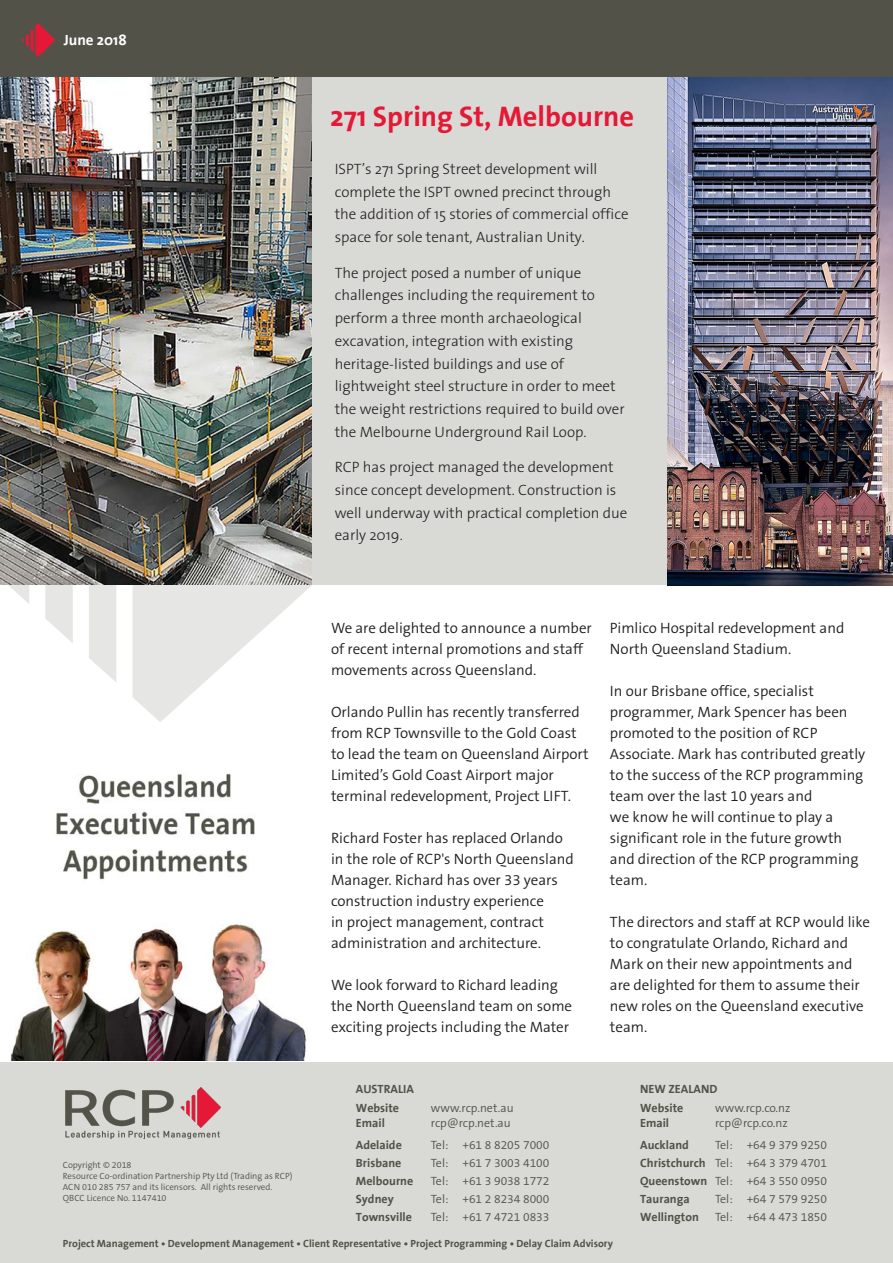
<style>
.page{position:relative;width:893px;height:1263px;background:#fff}
.page>*{position:absolute;margin:0;border:0;box-sizing:border-box;transform-origin:0 0}
.Heading{font:700 28.5px "The Sans";color:#e51836}
.Heading-2{font:300 15px/21px "The Sans B4";color:#231f20}
.Body_Copy{font:300 15px/22.8px "The Sans";color:#231f20}
.Paragraph_-_Normal{font:700 15px "The Sans";color:#fff}
.t1{font:300 12px "The Sans B4";color:#535249}
.t2{font:700 12px "The Sans";color:#535249}
.t3{font:700 10.5px "The Sans";color:#535249}
.Sub_Heading{font:300 9px "The Sans B4";color:#535249}
.s1{font-family:"The Sans";font-weight:700}
</style>
<div class="page">
<svg style="left:89px;top:585px;width:27px;height:97px;background:#e9e9e7"></svg>
<svg style="left:45px;top:585px;width:28px;height:58px"></svg>
<svg style="left:8px;top:585px;width:21px;height:19px"></svg>
<svg style="left:132px;top:585px;width:180px;height:137px;fill:#e6e6e4"></svg>
<div style="left:0;top:77px;width:893px;height:508px;background:#d9d9d5"></div>
<img style="left:668px;top:77px;width:225px;height:508px">
<img style="left:56px;top:773px;width:199px;height:107px">
<img style="left:0;top:77px;width:311px;height:508px">
<img style="left:10px;top:924px;width:297px;height:137px">
<div style="left:0;top:0;width:893px;height:77px;background:#535249"></div>
<svg style="left:21px;top:23px;width:34px;height:34px"></svg>
<div style="left:0;top:1062px;width:893px;height:201px;background:#d9d9d5"></div>
<img style="left:65px;top:1087px;width:156px;height:52px">
<p class="Paragraph_-_Normal" style="left:64px;top:27px;width:64px">June 2018</p>
<p class="Sub_Heading" style="left:63px;top:1160px;width:70px">Copyright © 2018</p>
<p class="Sub_Heading" style="left:63px;top:1171px;width:231px">Resource Co-ordination Partnership Pty Ltd (Trading as RCP)</p>
<p class="Sub_Heading" style="left:63px;top:1182px;width:211px">ACN 010 285 757 and its licensors. All rights reserved.</p>
<p class="Sub_Heading" style="left:63px;top:1193px;width:105px">QBCC Licence No. 1147410</p>
<p class="Heading" style="left:330px;top:92px;width:305px">271 Spring St, Melbourne</p>
<p class="Body_Copy" style="left:335px;top:157px;width:295px">ISPT’s 271 Spring Street development will complete the ISPT owned precinct through the addition of 15 stories of commercial office space for sole tenant, Australian Unity.</p>
<p class="Body_Copy" style="left:335px;top:261px;width:292px">The project posed a number of unique challenges including the requirement to perform a three month archaeological excavation, integration with existing heritage-listed buildings and use of lightweight steel structure in order to meet the weight restrictions required to build over the Melbourne Underground Rail Loop.</p>
<p class="Body_Copy" style="left:335px;top:455px;width:294px">RCP has project managed the development since concept development. Construction is well underway with practical completion due early 2019.</p>
<p class="Heading-2" style="left:331px;top:618px;width:262px">We are delighted to announce a number of recent internal promotions and staff movements across Queensland.</p>
<p class="Heading-2" style="left:331px;top:702px;width:259px">Orlando Pullin has recently transferred from RCP Townsville to the Gold Coast to lead the team on Queensland Airport Limited’s Gold Coast Airport major terminal redevelopment, Project LIFT.</p>
<p class="Heading-2" style="left:331px;top:828px;width:244px">Richard Foster has replaced Orlando in the role of RCP's North Queensland Manager. Richard has over 33 years construction industry experience<br>in project management, contract administration and architecture.</p>
<p class="Heading-2" style="left:331px;top:975px;width:243px">We look forward to Richard leading the North Queensland team on some exciting projects including the Mater</p>
<p class="Heading-2" style="left:610px;top:618px;width:236px">Pimlico Hospital redevelopment and<br>North Queensland Stadium.</p>
<p class="Heading-2" style="left:610px;top:681px;width:257px">In our Brisbane office, specialist programmer, Mark Spencer has been promoted to the position of RCP<br>Associate. Mark has contributed greatly to the success of the RCP programming team over the last 10 years and<br>we know he will continue to play a significant role in the future growth and direction of the RCP programming team.</p>
<p class="Heading-2" style="left:610px;top:912px;width:262px">The directors and staff at RCP would like to congratulate Orlando, Richard and<br>Mark on their new appointments and are delighted for them to assume their new roles on the Queensland executive team.</p>
<p class="t2" style="left:356px;top:1079px;width:60px">AUSTRALIA</p>
<p class="t2" style="left:356px;top:1098px;width:45px">Website</p>
<p class="t1" style="left:431px;top:1102px;width:84px">www.rcp.net.au</p>
<p class="t2" style="left:356px;top:1113px;width:30px">Email</p>
<p class="t1" style="left:431px;top:1116px;width:81px">rcp@rcp.net.au</p>
<p class="t2" style="left:356px;top:1135px;width:47px">Adelaide</p>
<p class="t1" style="left:431px;top:1139px;width:120px">Tel: +61 8 8205 7000</p>
<p class="t2" style="left:356px;top:1153px;width:47px">Brisbane</p>
<p class="t1" style="left:431px;top:1157px;width:120px">Tel: +61 7 3003 4100</p>
<p class="t2" style="left:356px;top:1171px;width:59px">Melbourne</p>
<p class="t1" style="left:431px;top:1175px;width:120px">Tel: +61 3 9038 1772</p>
<p class="t2" style="left:356px;top:1189px;width:39px">Sydney</p>
<p class="t1" style="left:431px;top:1193px;width:120px">Tel: +61 2 8234 8000</p>
<p class="t2" style="left:356px;top:1207px;width:57px">Townsville</p>
<p class="t1" style="left:431px;top:1211px;width:120px">Tel: +61 7 4721 0833</p>
<p class="t2" style="left:640px;top:1079px;width:79px">NEW ZEALAND</p>
<p class="t2" style="left:640px;top:1098px;width:45px">Website</p>
<p class="t1" style="left:715px;top:1102px;width:77px">www.rcp.co.nz</p>
<p class="t2" style="left:640px;top:1113px;width:30px">Email</p>
<p class="t1" style="left:715px;top:1116px;width:74px">rcp@rcp.co.nz</p>
<p class="t2" style="left:640px;top:1135px;width:50px">Auckland</p>
<p class="t1" style="left:715px;top:1139px;width:113px">Tel: +64 9 379 9250</p>
<p class="t1" style="left:640px;top:1157px;width:188px"><span class="s1">Christchurch</span> Tel: +64 3 379 4701</p>
<p class="t1" style="left:640px;top:1175px;width:188px"><span class="s1">Queenstown</span> Tel: +64 3 550 0950</p>
<p class="t2" style="left:640px;top:1189px;width:51px">Tauranga</p>
<p class="t1" style="left:715px;top:1193px;width:113px">Tel: +64 7 579 9250</p>
<p class="t2" style="left:640px;top:1207px;width:60px">Wellington</p>
<p class="t1" style="left:715px;top:1211px;width:113px">Tel: +64 4 473 1850</p>
<p class="t3" style="left:63px;top:1234px;width:551px">Project Management • Development Management • Client Representative • Project Programming • Delay Claim Advisory</p>
</div>
